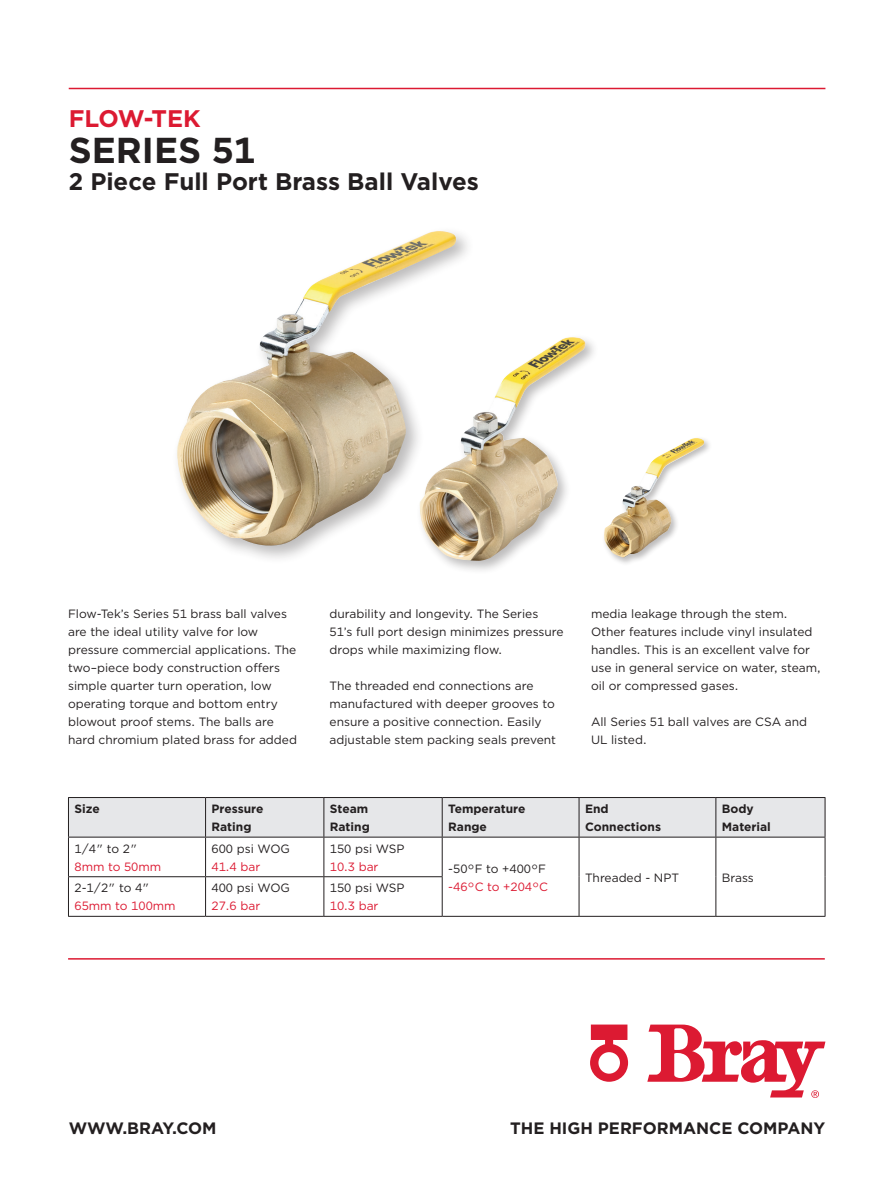
<style>
.page{position:relative;width:894px;height:1188px;background:#fff}
.page>*{position:absolute;margin:0;border:0;box-sizing:border-box;transform-origin:0 0}
._2_Product_Name{font:700 36px "Gotham";color:#231f20}
._3_Product_Descripti{font:700 24px "Gotham";color:#231f20}
._1_Flow-Tek{font:700 24px "Gotham";color:#dc1a32}
._4_Cover_High_Perfor{font:700 16.5px "Gotham";color:#231f20}
._3_Cover_Web_Address{font:700 16.5px "Gotham";letter-spacing:-.01em;color:#231f20}
.Body{font:12px/18px "Gotham";color:#231f20}
.Body-2{font:700 12px "Gotham";color:#231f20}
.Body-3{font:12px "Gotham";color:#dc1a32}
</style>
<div class="page">
<div style="left:69px;top:798px;width:755px;height:39px;background:#e6e7e9"></div>
<hr style="left:68px;top:797px;width:137px;height:1px;background:#231f20">
<hr style="left:68px;top:798px;width:1px;height:39px;background:#231f20">
<hr style="left:205px;top:797px;width:119px;height:1px;background:#231f20">
<hr style="left:205px;top:798px;width:1px;height:39px;background:#231f20">
<hr style="left:324px;top:797px;width:118px;height:1px;background:#231f20">
<hr style="left:323px;top:798px;width:1px;height:39px;background:#231f20">
<hr style="left:442px;top:797px;width:137px;height:1px;background:#231f20">
<hr style="left:441px;top:798px;width:1px;height:39px;background:#231f20">
<hr style="left:579px;top:797px;width:136px;height:1px;background:#231f20">
<hr style="left:578px;top:798px;width:1px;height:39px;background:#231f20">
<hr style="left:715px;top:797px;width:110px;height:1px;background:#231f20">
<hr style="left:715px;top:798px;width:1px;height:39px;background:#231f20">
<hr style="left:824px;top:798px;width:1px;height:39px;background:#231f20">
<hr style="left:68px;top:837px;width:137px;height:1px;background:#231f20">
<hr style="left:68px;top:838px;width:1px;height:38px;background:#231f20">
<hr style="left:205px;top:837px;width:119px;height:1px;background:#231f20">
<hr style="left:205px;top:838px;width:1px;height:38px;background:#231f20">
<hr style="left:324px;top:837px;width:118px;height:1px;background:#231f20">
<hr style="left:323px;top:838px;width:1px;height:38px;background:#231f20">
<hr style="left:442px;top:837px;width:137px;height:1px;background:#231f20">
<hr style="left:441px;top:838px;width:1px;height:38px;background:#231f20">
<hr style="left:579px;top:837px;width:136px;height:1px;background:#231f20">
<hr style="left:578px;top:838px;width:1px;height:39px;background:#231f20">
<hr style="left:715px;top:837px;width:110px;height:1px;background:#231f20">
<hr style="left:715px;top:838px;width:1px;height:39px;background:#231f20">
<hr style="left:824px;top:838px;width:1px;height:39px;background:#231f20">
<hr style="left:68px;top:876px;width:137px;height:1px;background:#231f20">
<hr style="left:68px;top:877px;width:1px;height:39px;background:#231f20">
<hr style="left:205px;top:876px;width:119px;height:1px;background:#231f20">
<hr style="left:205px;top:877px;width:1px;height:39px;background:#231f20">
<hr style="left:324px;top:876px;width:118px;height:1px;background:#231f20">
<hr style="left:323px;top:877px;width:1px;height:39px;background:#231f20">
<hr style="left:441px;top:877px;width:1px;height:39px;background:#231f20">
<hr style="left:578px;top:877px;width:1px;height:39px;background:#231f20">
<hr style="left:715px;top:877px;width:1px;height:39px;background:#231f20">
<hr style="left:824px;top:877px;width:1px;height:39px;background:#231f20">
<hr style="left:68px;top:916px;width:137px;height:1px;background:#231f20">
<hr style="left:205px;top:916px;width:119px;height:1px;background:#231f20">
<hr style="left:324px;top:916px;width:118px;height:1px;background:#231f20">
<hr style="left:442px;top:916px;width:137px;height:1px;background:#231f20">
<hr style="left:579px;top:916px;width:136px;height:1px;background:#231f20">
<hr style="left:715px;top:916px;width:110px;height:1px;background:#231f20">
<div style="left:171px;top:226px;width:303px;height:338px;background:#231f20;opacity:.3"></div>
<img style="left:176px;top:231px;width:280px;height:316px">
<div style="left:602px;top:436px;width:110px;height:130px;background:#231f20;opacity:.3"></div>
<img style="left:604px;top:438px;width:100px;height:120px">
<div style="left:415px;top:333px;width:184px;height:242px;background:#231f20;opacity:.3"></div>
<img style="left:419px;top:337px;width:166px;height:224px">
<hr style="left:69px;top:88px;width:756px;height:1px;background:#dc1a32">
<svg style="left:647px;top:1025px;width:178px;height:73px"></svg>
<svg style="left:590px;top:1025px;width:38px;height:57px"></svg>
<hr style="left:68px;top:958px;width:756px;height:2px;background:#dc1a32">
<p class="_1_Flow-Tek" style="left:69px;top:103px;width:133px">FLOW-TEK</p>
<p class="_2_Product_Name" style="left:69px;top:127px;width:188px">SERIES 51</p>
<p class="_3_Product_Descripti" style="left:69px;top:166px;width:411px">2 Piece Full Port Brass Ball Valves</p>
<p class="Body" style="left:68px;top:605px;width:230px">Flow-Tek’s Series 51 brass ball valves are the ideal utility valve for low pressure commercial applications. The two–piece body construction offers simple quarter turn operation, low operating torque and bottom entry blowout proof stems. The balls are hard chromium plated brass for added</p>
<p class="Body" style="left:329px;top:605px;width:235px">durability and longevity. The Series<br>51’s full port design minimizes pressure drops while maximizing flow.</p>
<p class="Body" style="left:329px;top:677px;width:228px">The threaded end connections are manufactured with deeper grooves to ensure a positive connection. Easily adjustable stem packing seals prevent</p>
<p class="Body" style="left:590px;top:605px;width:231px">media leakage through the stem.<br>Other features include vinyl insulated handles. This is an excellent valve for use in general service on water, steam, oil or compressed gases.</p>
<p class="Body" style="left:590px;top:713px;width:217px">All Series 51 ball valves are CSA and<br>UL listed.</p>
<p class="Body-2" style="left:74px;top:801px;width:27px">Size</p>
<p class="Body-2" style="left:211px;top:801px;width:53px">Pressure</p>
<p class="Body-2" style="left:211px;top:819px;width:41px">Rating</p>
<p class="Body-2" style="left:330px;top:801px;width:40px">Steam</p>
<p class="Body-2" style="left:330px;top:819px;width:41px">Rating</p>
<p class="Body-2" style="left:448px;top:801px;width:79px">Temperature</p>
<p class="Body-2" style="left:448px;top:819px;width:40px">Range</p>
<p class="Body-2" style="left:585px;top:801px;width:25px">End</p>
<p class="Body-2" style="left:585px;top:819px;width:77px">Connections</p>
<p class="Body-2" style="left:721px;top:801px;width:33px">Body</p>
<p class="Body-2" style="left:721px;top:819px;width:50px">Material</p>
<p class="Body" style="left:74px;top:839px;width:64px">1/4" to 2"</p>
<p class="Body-3" style="left:74px;top:859px;width:88px">8mm to 50mm</p>
<p class="Body" style="left:74px;top:879px;width:76px">2-1/2" to 4"</p>
<p class="Body-3" style="left:74px;top:898px;width:103px">65mm to 100mm</p>
<p class="Body" style="left:211px;top:839px;width:80px">600 psi WOG</p>
<p class="Body-3" style="left:211px;top:859px;width:50px">41.4 bar</p>
<p class="Body" style="left:211px;top:879px;width:80px">400 psi WOG</p>
<p class="Body-3" style="left:211px;top:898px;width:50px">27.6 bar</p>
<p class="Body" style="left:330px;top:839px;width:76px">150 psi WSP</p>
<p class="Body-3" style="left:330px;top:859px;width:50px">10.3 bar</p>
<p class="Body" style="left:448px;top:859px;width:99px">-50°F to +400°F</p>
<p class="Body-3" style="left:448px;top:879px;width:101px">-46°C to +204°C</p>
<p class="Body" style="left:330px;top:879px;width:76px">150 psi WSP</p>
<p class="Body-3" style="left:330px;top:898px;width:50px">10.3 bar</p>
<p class="Body" style="left:585px;top:868px;width:95px">Threaded - NPT</p>
<p class="Body" style="left:721px;top:868px;width:34px">Brass</p>
<p class="_3_Cover_Web_Address" style="left:69px;top:1117px;width:149px">WWW.BRAY.COM</p>
<p class="_4_Cover_High_Perfor" style="left:510px;top:1117px;width:317px">THE HIGH PERFORMANCE COMPANY</p>
</div>
